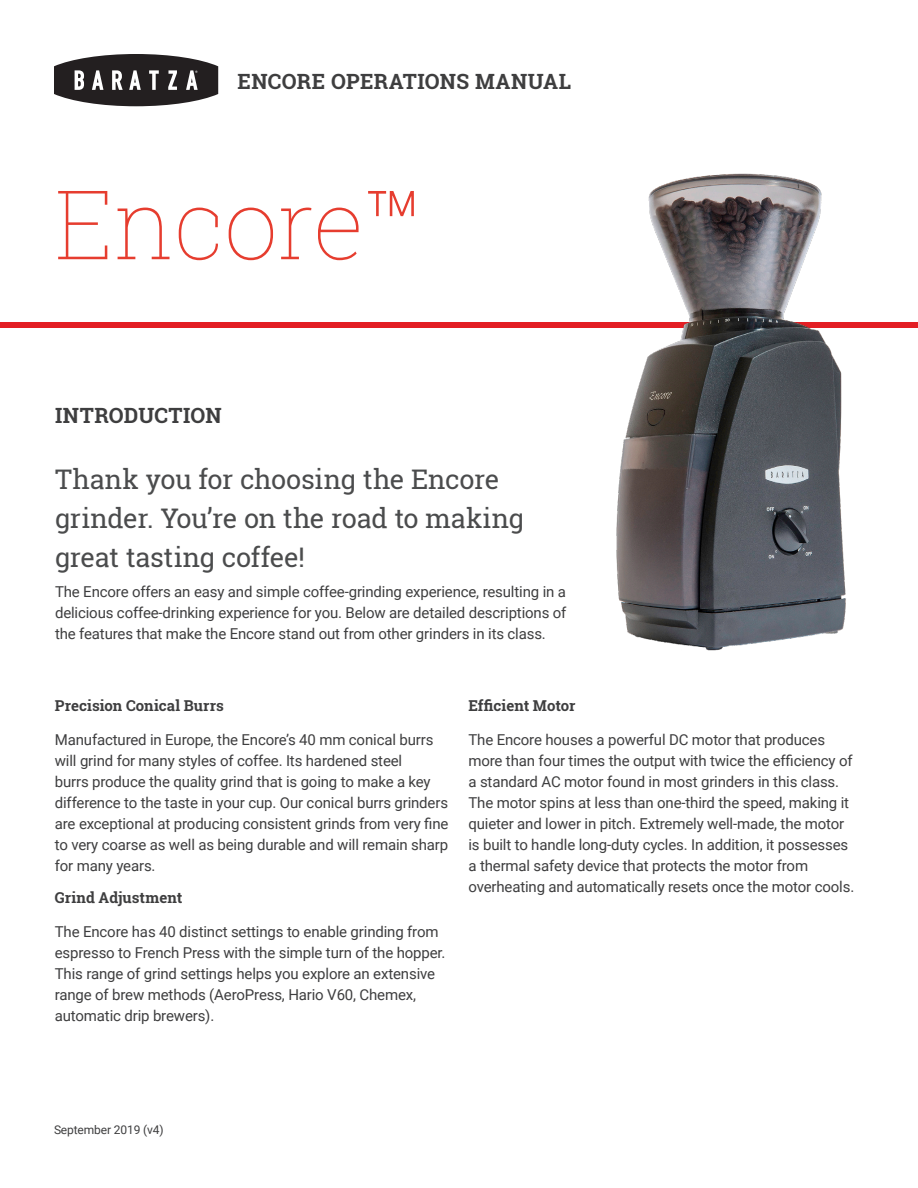
<style>
.page{position:relative;width:918px;height:1188px;background:#fff}
.page>*{position:absolute;margin:0;border:0;box-sizing:border-box;transform-origin:0 0}
.t1{font:100 96px "Roboto Slab";letter-spacing:-.01em;color:#e63d2f}
.intro{font:27px/39px "Roboto Slab";letter-spacing:-.01em;color:#4b4c4d}
.t2{font:700 21px "Roboto Slab";letter-spacing:.015em;color:#3e3e3f}
.t3{font:15px/21px "Roboto";letter-spacing:-.01em;color:#3e3e3f}
.t4{font:700 15px "Roboto Slab";letter-spacing:.005em;color:#3e3e3f}
.t5{font:12px "Roboto";letter-spacing:-.01em;color:#3e3e3f}
.t6{font:6.3px "Myriad Pro";color:#fff}
</style>
<div class="page">
<svg style="left:54px;top:54px;width:164px;height:52px"></svg>
<div style="left:0;top:322px;width:918px;height:5px;background:#e31e24"></div>
<img style="left:607px;top:173px;width:262px;height:478px">
<p class="t6" style="left:195px;top:69px;width:4px">®</p>
<h3 class="t2" style="left:238px;top:67px;width:335px">ENCORE OPERATIONS MANUAL</h3>
<h1 class="t1" style="left:55px;top:159px;width:368px">Encore™</h1>
<p class="t2" style="left:55px;top:401px;width:168px">INTRODUCTION</p>
<p class="intro" style="left:55px;top:459px;width:471px">Thank you for choosing the Encore grinder. You’re on the road to making great tasting coffee!</p>
<p class="t3" style="left:55px;top:580px;width:513px;text-align:justify">The Encore offers an easy and simple coffee-grinding experience, resulting in a delicious coffee-drinking experience for you. Below are detailed descriptions of the features that make the Encore stand out from other grinders in its class.</p>
<p class="t4" style="left:55px;top:695px;width:171px">Precision Conical Burrs</p>
<p class="t3" style="left:55px;top:729px;width:395px">Manufactured in Europe, the Encore’s 40 mm conical burrs will grind for many styles of coffee. Its hardened steel<br>burrs produce the quality grind that is going to make a key difference to the taste in your cup. Our conical burrs grinders are exceptional at producing consistent grinds from very fine to very coarse as well as being durable and will remain sharp for many years.</p>
<p class="t4" style="left:55px;top:887px;width:129px">Grind Adjustment</p>
<p class="t3" style="left:55px;top:921px;width:392px">The Encore has 40 distinct settings to enable grinding from espresso to French Press with the simple turn of the hopper.<br>This range of grind settings helps you explore an extensive range of brew methods (AeroPress, Hario V60, Chemex, automatic drip brewers).</p>
<p class="t4" style="left:468px;top:695px;width:108px">Efficient Motor</p>
<p class="t3" style="left:468px;top:729px;width:387px">The Encore houses a powerful DC motor that produces more than four times the output with twice the efficiency of a standard AC motor found in most grinders in this class.<br>The motor spins at less than one-third the speed, making it quieter and lower in pitch. Extremely well-made, the motor is built to handle long-duty cycles. In addition, it possesses a thermal safety device that protects the motor from overheating and automatically resets once the motor cools.</p>
<p class="t5" style="left:54px;top:1121px;width:111px">September 2019 (v4)</p>
</div>
